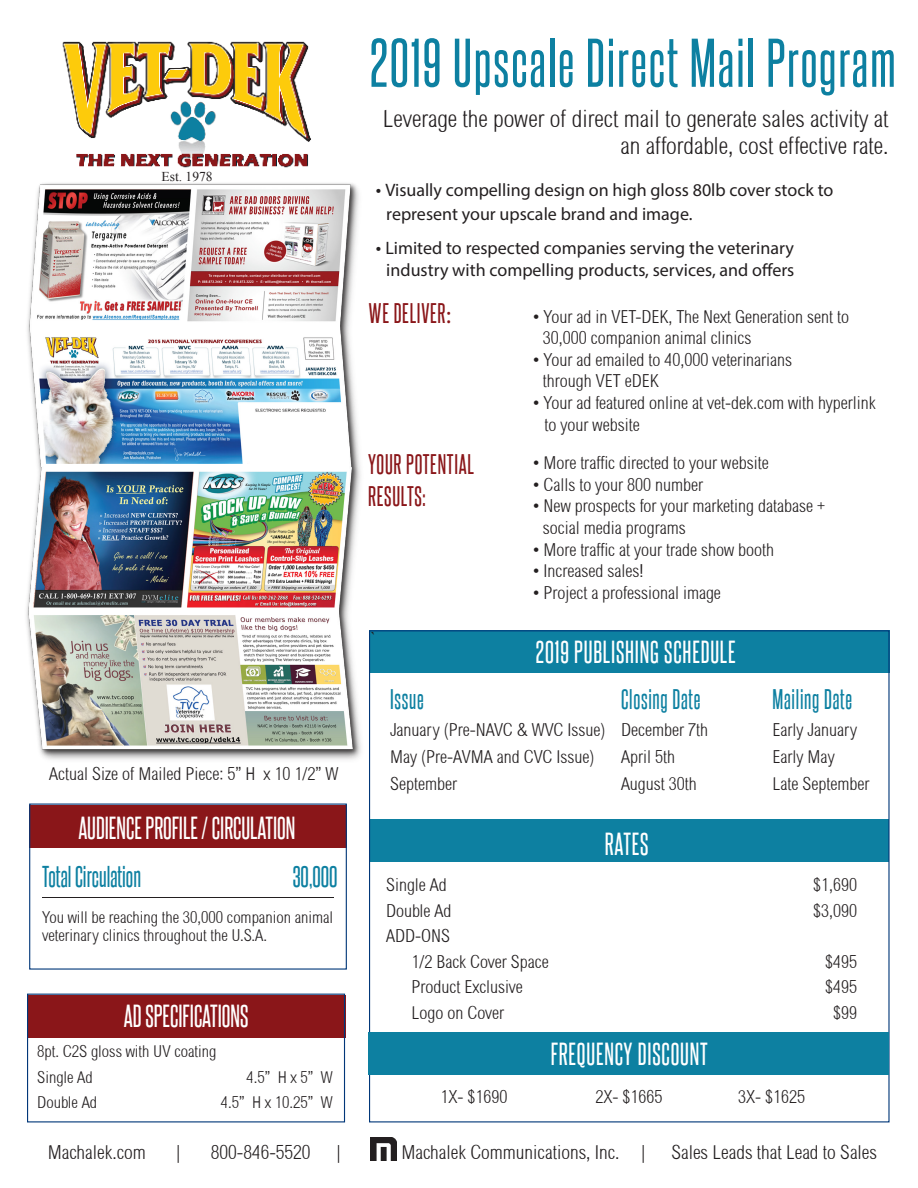
<style>
.page{position:relative;width:918px;height:1188px;background:#fff}
.page>*{position:absolute;margin:0;border:0;box-sizing:border-box;transform-origin:0 0}
.t1{font:58.5px "Steelfish Rg";letter-spacing:.03em;color:#0d80a1}
.t2{font:27px "Steelfish Rg";color:#fff}
.t3{font:27px "Steelfish Rg";letter-spacing:.03em;color:#fff}
.t4{font:25.5px "Steelfish Rg";color:#0d80a1}
.t5{font:24px/27px "Sertig";color:#231f20;text-align:right}
.t6{font:24px "Steelfish Rg";letter-spacing:.03em;color:#8a1619}
.t7{font:24px "Steelfish Rg";letter-spacing:.03em;color:#0d80a1}
.t8{font:19.5px "Sertig";color:#231f20}
.t9{font:18px/21.6px "Sertig";color:#231f20}
.t10{font:18px/23.4px "Myriad Pro";color:#231f20}
.t11{font:18px "Times New Roman";color:#231f20}
.t12{font:16.5px/18px "Sertig";color:#231f20}
.t13{font:13.5px "Times New Roman";color:#231f20}
.s1{font-size:19.5px}
.s2{font-family:"Myriad Pro"}
</style>
<div class="page">
<img style="left:371px;top:1138px;width:26px;height:23px">
<div style="left:369px;top:630px;width:521px;height:43px;background:#0d80a1"></div>
<div style="left:369px;top:820px;width:519px;height:42px;background:#0d80a1"></div>
<img style="left:26px;top:183px;width:335px;height:577px">
<div style="left:29px;top:805px;width:318px;height:43px;background:#8a1619"></div>
<div style="left:29px;top:804px;width:318px;height:166px;border:1px solid #013779"></div>
<hr style="left:42px;top:897px;width:292px;height:1px;background:#231f20">
<div style="left:27px;top:995px;width:318px;height:43px;background:#8a1619"></div>
<img style="left:46px;top:41px;width:267px;height:144px">
<div style="left:368px;top:1032px;width:521px;height:42px;background:#0d80a1"></div>
<p class="t13" style="left:162px;top:168px;width:53px">Est. 1978</p>
<p class="t9" style="left:49px;top:763px;width:291px">Actual Size of Mailed Piece: 5” H x 10 1/2” W</p>
<p class="t2" style="left:78px;top:811px;width:219px">AUDIENCE PROFILE / CIRCULATION</p>
<p class="t4" style="left:42px;top:861px;width:101px">Total Circulation</p>
<p class="t4" style="left:293px;top:861px;width:46px">30,000</p>
<p class="t12" style="left:42px;top:909px;width:293px">You will be reaching the 30,000 companion animal veterinary clinics throughout the U.S.A.</p>
<p class="t2" style="left:124px;top:1000px;width:126px">AD SPECIFICATIONS</p>
<p class="t12" style="left:37px;top:1043px;width:181px">8pt. C2S gloss with UV coating</p>
<p class="t12" style="left:37px;top:1068px;width:57px">Single Ad</p>
<p class="t12" style="left:247px;top:1068px;width:88px">4.5” H x 5” W</p>
<p class="t12" style="left:37px;top:1094px;width:62px">Double Ad</p>
<p class="t12" style="left:221px;top:1094px;width:113px">4.5” H x 10.25” W</p>
<p class="t1" style="left:370px;top:27px;width:527px">2019 Upscale Direct Mail Program</p>
<p class="t5" style="left:383px;top:106px;width:507px">Leverage the power of direct mail to generate sales activity at an affordable, cost effective rate.</p>
<p class="t10" style="left:386px;top:178px;width:449px;text-indent:-11px"><span class="s1">•</span> Visually compelling design on high gloss 80lb cover stock to represent your upscale brand and image.</p>
<p class="t10" style="left:376px;top:237px;width:420px;line-height:21.6px;text-align:center"><span class="s1">•</span> Limited to respected companies serving the veterinary industry with compelling products, services, and offers</p>
<p class="t6" style="left:369px;top:298px;width:84px">WE DELIVER<span class="s2">:</span></p>
<p class="t9" style="left:543px;top:306px;width:308px;text-indent:-12px">•Your ad in VET-DEK, The Next Generation sent to<br>30,000 companion animal clinics</p>
<p class="t9" style="left:543px;top:349px;width:251px;text-indent:-12px">•Your ad emailed to 40,000 veterinarians through VET eDEK</p>
<p class="t9" style="left:544px;top:392px;width:333px;text-indent:-14px">•Your ad featured online at vet-dek.com with hyperlink to your website</p>
<p class="t9" style="left:531px;top:452px;width:239px">•More traffic directed to your website</p>
<p class="t9" style="left:531px;top:474px;width:174px">•Calls to your 800 number</p>
<p class="t9" style="left:543px;top:496px;width:284px;text-indent:-12px">•New prospects for your marketing database + social media programs</p>
<p class="t9" style="left:531px;top:539px;width:245px">•More traffic at your trade show booth</p>
<p class="t9" style="left:531px;top:560px;width:114px">•Increased sales!</p>
<p class="t9" style="left:531px;top:582px;width:191px">•Project a professional image</p>
<p class="t6" style="left:368px;top:449px;width:107px">YOUR POTENTIAL</p>
<p class="t6" style="left:368px;top:482px;width:59px">RESULTS:</p>
<p class="t11" style="left:370px;top:626px;width:7px">`</p>
<p class="t3" style="left:536px;top:636px;width:201px">2019 PUBLISHING SCHEDULE</p>
<p class="t7" style="left:390px;top:684px;width:35px">Issue</p>
<p class="t7" style="left:621px;top:684px;width:81px">Closing Date</p>
<p class="t7" style="left:773px;top:684px;width:81px">Mailing Date</p>
<p class="t9" style="left:390px;top:719px;width:319px">January (Pre-NAVC &amp; WVC Issue) December 7th</p>
<p class="t9" style="left:773px;top:719px;width:86px">Early January</p>
<p class="t9" style="left:390px;top:746px;width:206px">May (Pre-AVMA and CVC Issue)</p>
<p class="t9" style="left:621px;top:746px;width:55px">April 5th</p>
<p class="t9" style="left:773px;top:746px;width:64px">Early May</p>
<p class="t9" style="left:390px;top:773px;width:68px">September</p>
<p class="t9" style="left:621px;top:773px;width:77px">August 30th</p>
<p class="t9" style="left:773px;top:773px;width:98px">Late September</p>
<p class="t2" style="left:605px;top:827px;width:45px">RATES</p>
<p class="t9" style="left:386px;top:875px;width:62px">Single Ad</p>
<p class="t9" style="left:813px;top:875px;width:45px">$1,690</p>
<p class="t9" style="left:386px;top:900px;width:67px">Double Ad</p>
<p class="t9" style="left:813px;top:900px;width:45px">$3,090</p>
<p class="t9" style="left:386px;top:926px;width:66px">ADD-ONS</p>
<p class="t9" style="left:412px;top:951px;width:139px">1/2 Back Cover Space</p>
<p class="t9" style="left:825px;top:951px;width:33px">$495</p>
<p class="t9" style="left:412px;top:977px;width:113px">Product Exclusive</p>
<p class="t9" style="left:825px;top:977px;width:33px">$495</p>
<p class="t9" style="left:412px;top:1002px;width:94px">Logo on Cover</p>
<p class="t9" style="left:833px;top:1002px;width:25px">$99</p>
<p class="t3" style="left:551px;top:1038px;width:159px">FREQUENCY DISCOUNT</p>
<p class="t9" style="left:441px;top:1086px;width:68px">1X- $1690</p>
<p class="t9" style="left:595px;top:1086px;width:68px">2X- $1665</p>
<p class="t9" style="left:738px;top:1086px;width:68px">3X- $1625</p>
<p class="t8" style="left:48px;top:1140px;width:100px">Machalek.com</p>
<p class="t8" style="left:176px;top:1140px;width:6px">|</p>
<p class="t8" style="left:211px;top:1140px;width:101px">800-846-5520</p>
<p class="t8" style="left:336px;top:1140px;width:6px">|</p>
<p class="t8" style="left:401px;top:1140px;width:246px">Machalek Communications, Inc. |</p>
<p class="t8" style="left:671px;top:1140px;width:207px">Sales Leads that Lead to Sales</p>
</div>
